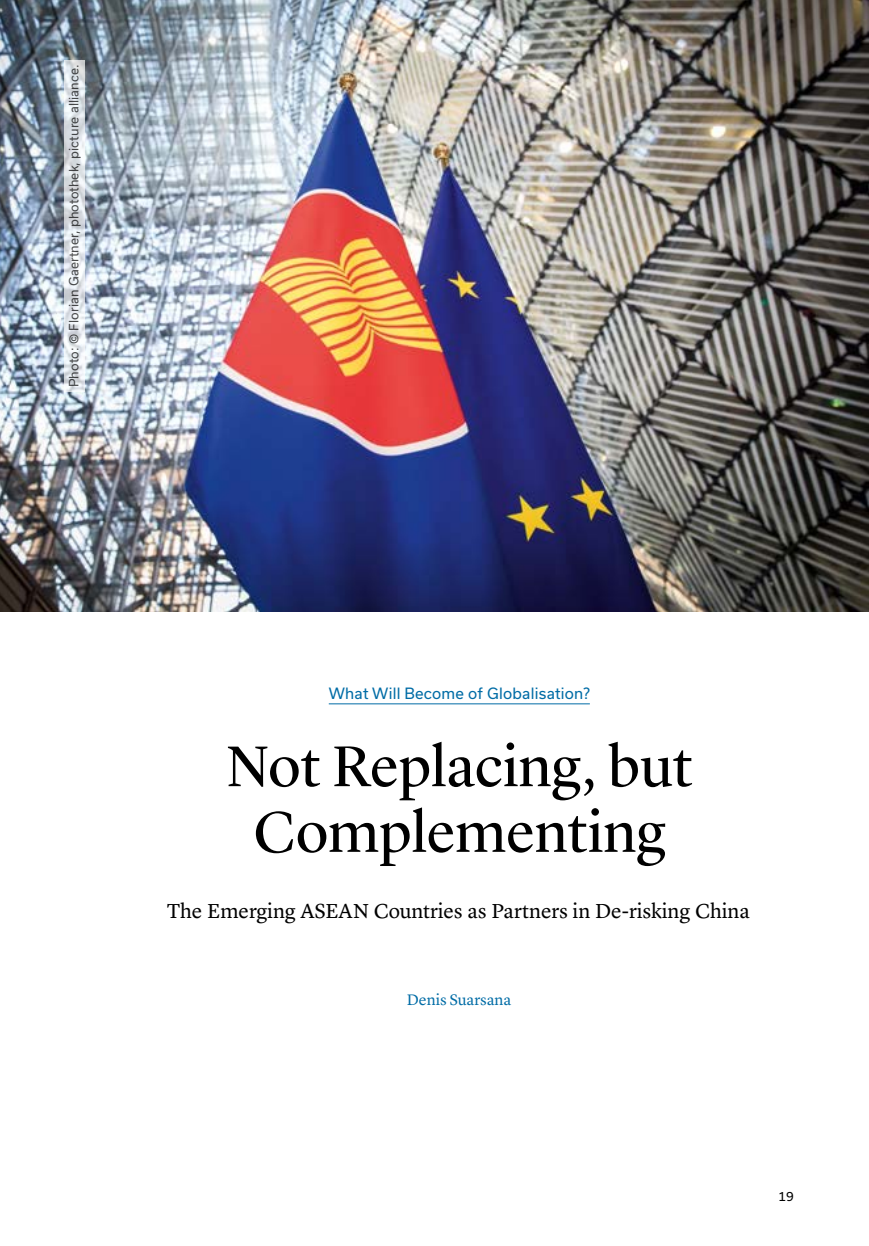
<style>
.page{position:relative;width:869px;height:1246px;background:#fff}
.page>*{position:absolute;margin:0;border:0;box-sizing:border-box;transform-origin:0 0}
.t1{font:59.5px/65.6px "Lyon Display";color:#000;text-align:center}
.t2{font:21px "Lyon Text";letter-spacing:-.005em;color:#000}
.t3{font:15.75px "Lyon Text";color:#006ca6}
.t4{font:14.88px "Usual";letter-spacing:.015em;color:#006ca6}
.t5{font:12.25px "Usual";letter-spacing:.01em;color:#000}
</style>
<div class="page">
<img style="left:0;top:0;width:868px;height:611px">
<svg style="left:64px;top:60px;width:21px;height:332px"></svg>
<hr style="left:328px;top:703px;width:261px;height:1px;background:#006ca6">
<p class="t5" style="left:67px;top:387px;width:324px;rotate:-90deg">Photo: © Florian Gaertner, photothek, picture alliance.</p>
<p class="t4" style="left:328px;top:684px;width:262px">What Will Become of Globalisation?</p>
<h1 class="t1" style="left:226px;top:728px;width:467px">Not Replacing, but<br>Complementing</h1>
<p class="t2" style="left:167px;top:894px;width:584px">The Emerging ASEAN Countries as Partners in De-risking China</p>
<p class="t3" style="left:406px;top:987px;width:106px">Denis Suarsana</p>
<p class="t5" style="left:778px;top:1188px;width:17px">19</p>
</div>
